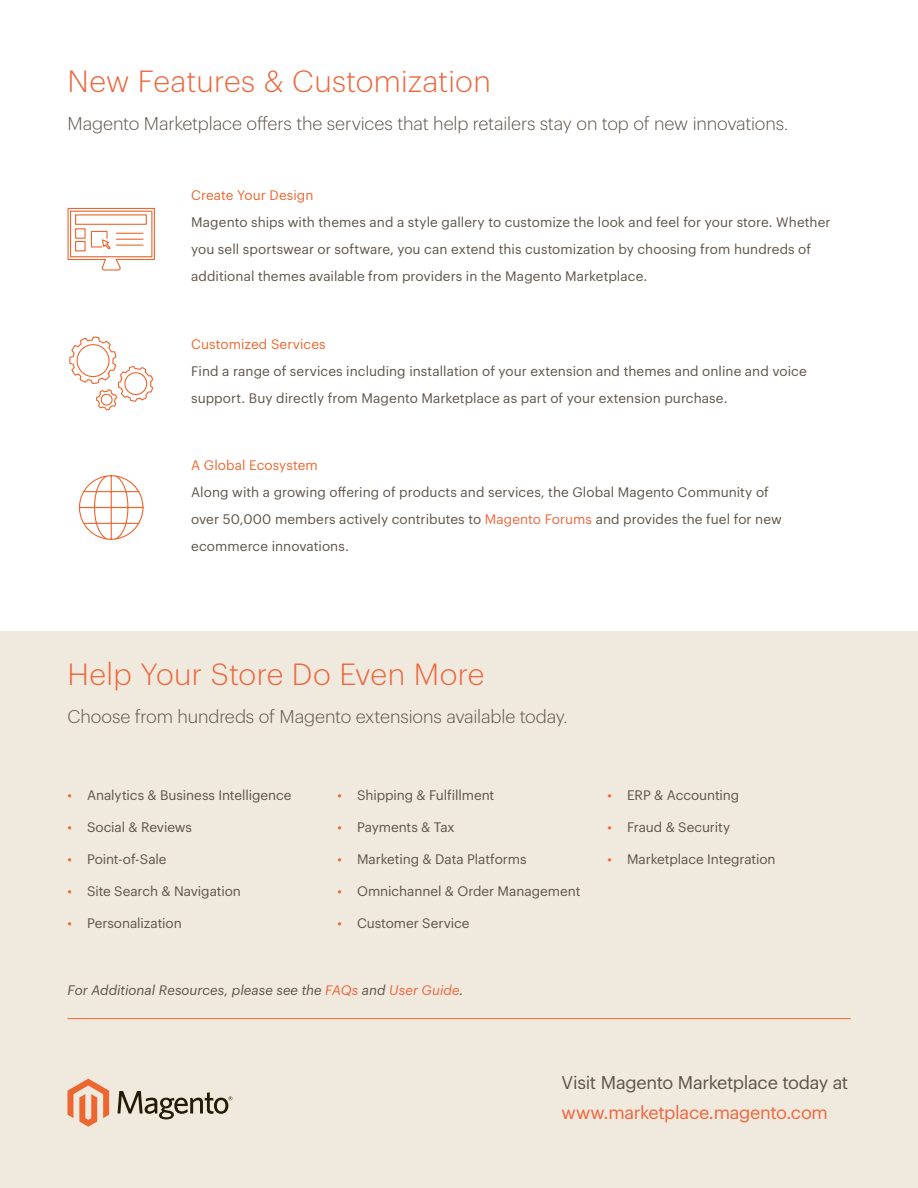
<style>
.page{position:relative;width:918px;height:1188px;background:#fff}
.page>*{position:absolute;margin:0;border:0;box-sizing:border-box;transform-origin:0 0}
.t1{font:300 30px "Graphik";letter-spacing:.005em;color:#ee663d}
.Statement{font:300 18px "Graphik";letter-spacing:-.01em;color:#5e5347}
.t2{font:18px/30px "Graphik";letter-spacing:-.015em;color:#5e5347}
.Statement-2{font:13.5px/27px "Graphik";letter-spacing:.005em;color:#5e5347}
.Body_Callout{font:13.5px "Graphik";letter-spacing:-.005em;color:#5e5347}
.Statement-3{font:italic 13.5px "Graphik";letter-spacing:.005em;color:#5e5347}
.s1{color:#ee662e}
.s2{color:#ee663d}
</style>
<div class="page">
<div style="left:0;top:632px;width:918px;height:556px;background:#f0e9de"></div>
<hr style="left:68px;top:1018px;width:783px;height:1px;background:#ee662e">
<svg style="left:118px;top:1091px;width:114px;height:28px"></svg>
<svg style="left:68px;top:1079px;width:41px;height:48px"></svg>
<svg style="left:78px;top:475px;width:66px;height:65px"></svg>
<svg style="left:67px;top:207px;width:88px;height:64px"></svg>
<svg style="left:69px;top:336px;width:85px;height:75px"></svg>
<p class="t1" style="left:68px;top:59px;width:425px">New Features &amp; Customization</p>
<p class="Statement" style="left:68px;top:110px;width:722px">Magento Marketplace offers the services that help retailers stay on top of new innovations.</p>
<p class="Statement-2" style="left:191px;top:181px;width:641px"><span class="s1">Create Your Design<br></span>Magento ships with themes and a style gallery to customize the look and feel for your store. Whether you sell sportswear or software, you can extend this customization by choosing from hundreds of additional themes available from providers in the Magento Marketplace.</p>
<p class="Statement-2" style="left:191px;top:329px;width:617px"><span class="s1">Customized Services<br></span>Find a range of services including installation of your extension and themes and online and voice support. Buy directly from Magento Marketplace as part of your extension purchase.</p>
<p class="Statement-2" style="left:191px;top:451px;width:592px"><span class="s1">A Global Ecosystem<br></span>Along with a growing offering of products and services, the Global Magento Community of over 50,000 members actively contributes to <span class="s2">Magento Forums</span> and provides the fuel for new ecommerce innovations.</p>
<p class="t1" style="left:68px;top:653px;width:418px">Help Your Store Do Even More</p>
<p class="Statement" style="left:68px;top:704px;width:502px">Choose from hundreds of Magento extensions available today.</p>
<p class="Body_Callout" style="left:68px;top:785px;width:226px"><span class="s1">•</span> Analytics &amp; Business Intelligence</p>
<p class="Body_Callout" style="left:68px;top:817px;width:126px"><span class="s1">•</span> Social &amp; Reviews</p>
<p class="Body_Callout" style="left:68px;top:849px;width:101px"><span class="s1">•</span> Point-of-Sale</p>
<p class="Body_Callout" style="left:68px;top:881px;width:175px"><span class="s1">•</span> Site Search &amp; Navigation</p>
<p class="Body_Callout" style="left:68px;top:913px;width:116px"><span class="s1">•</span> Personalization</p>
<p class="Body_Callout" style="left:338px;top:785px;width:158px"><span class="s1">•</span> Shipping &amp; Fulfillment</p>
<p class="Body_Callout" style="left:338px;top:817px;width:119px"><span class="s1">•</span> Payments &amp; Tax</p>
<p class="Body_Callout" style="left:338px;top:849px;width:191px"><span class="s1">•</span> Marketing &amp; Data Platforms</p>
<p class="Body_Callout" style="left:338px;top:881px;width:244px"><span class="s1">•</span> Omnichannel &amp; Order Management</p>
<p class="Body_Callout" style="left:338px;top:913px;width:134px"><span class="s1">•</span> Customer Service</p>
<p class="Statement-3" style="left:68px;top:980px;width:397px">For Additional Resources, please see the <span class="s2">FAQs</span> and <span class="s2">User Guide</span>.</p>
<p class="Body_Callout" style="left:608px;top:785px;width:133px"><span class="s1">•</span> ERP &amp; Accounting</p>
<p class="Body_Callout" style="left:608px;top:817px;width:124px"><span class="s1">•</span> Fraud &amp; Security</p>
<p class="Body_Callout" style="left:608px;top:849px;width:170px"><span class="s1">•</span> Marketplace Integration</p>
<p class="t2" style="left:562px;top:1066px;width:288px">Visit Magento Marketplace today at <span class="s2">www.marketplace.magento.com</span></p>
</div>
